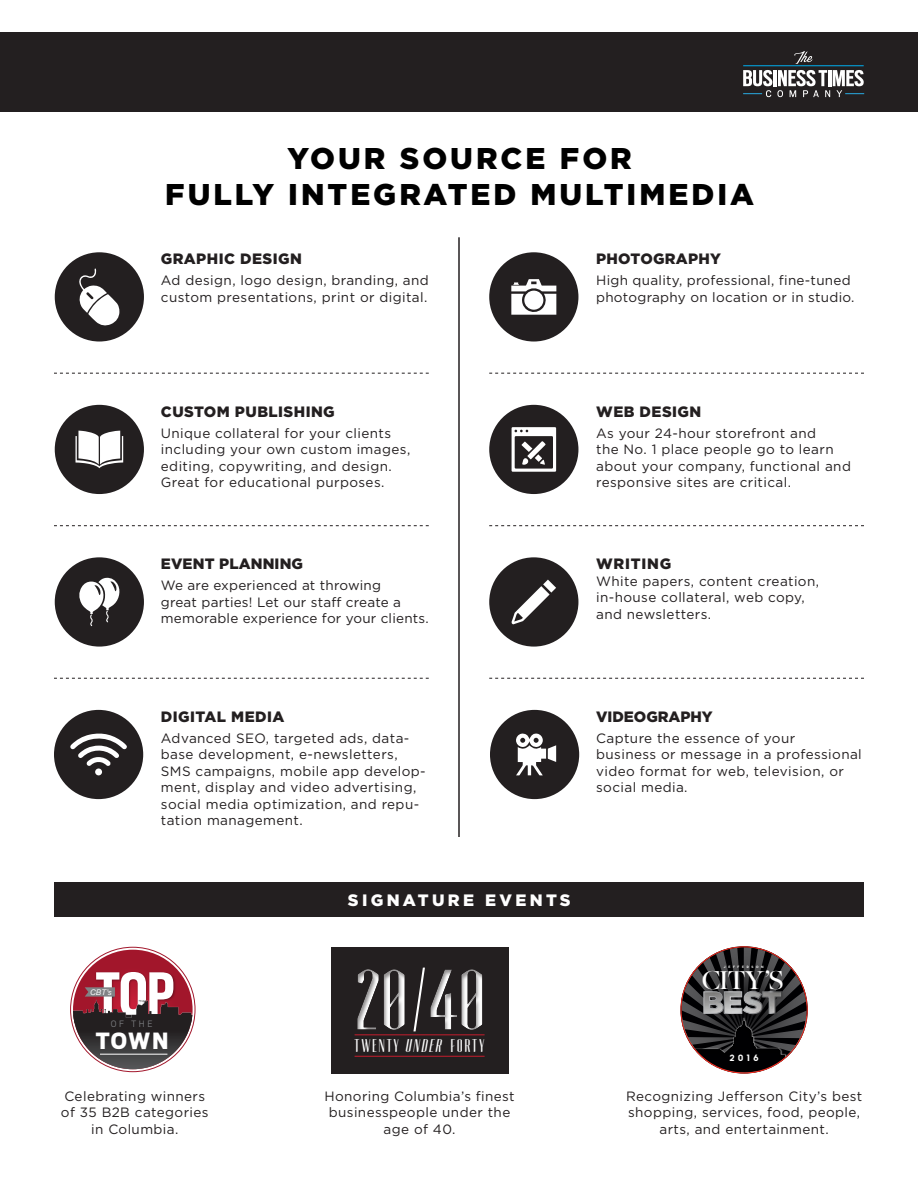
<style>
.page{position:relative;width:918px;height:1188px;background:#fff}
.page>*{position:absolute;margin:0;border:0;box-sizing:border-box;transform-origin:0 0}
.t1{font:75.15px "Tommaso";color:#fff}
.t2{font:700 69.75px "Scout Cond";color:#fff}
.t3{font:900 30px "Gotham";letter-spacing:.1em;color:#000}
.t4{font:28.8px "Majesti Banner";color:#fff}
.t5{font:900 26.25px "Scout";color:#fff}
.t6{font:900 16.5px "Gotham";letter-spacing:.2em;color:#fff}
.t7{font:16.05px "Tommaso";letter-spacing:.1em;color:#fff}
.t8{font:900 15px "Gotham";letter-spacing:.03em;color:#231f20}
.t9{font:900 15px "Gotham";letter-spacing:.01em;color:#231f20}
.t10{font:900 15px "Gotham";color:#231f20}
.t11{font:900 15px "Gotham";letter-spacing:.05em;color:#231f20}
.t12{font:13.5px/16.5px "Gotham";letter-spacing:.03em;color:#231f20}
.t13{font:300 10.35px "Scout";color:#808285}
.t14{font:700 8.55px "Pier Sans";color:#fff}
.t15{font:italic 7.8px "Helvetica Neue";color:#fff}
.t16{font:700 3px "Pier Sans";letter-spacing:.85em;color:#fff}
.s1{font-style:italic}
</style>
<div class="page">
<div style="left:1px;top:32px;width:917px;height:80px;background:#231f20"></div>
<hr style="left:743px;top:65px;width:121px;height:1px;background:#00aeef">
<svg style="left:794px;top:51px;width:19px;height:13px"></svg>
<svg style="left:743px;top:70px;width:121px;height:27px"></svg>
<svg style="left:489px;top:678px;width:375px;height:1px"></svg>
<svg style="left:54px;top:678px;width:375px;height:1px"></svg>
<svg style="left:489px;top:525px;width:375px;height:1px"></svg>
<svg style="left:54px;top:525px;width:375px;height:1px"></svg>
<svg style="left:489px;top:373px;width:375px;height:1px"></svg>
<svg style="left:54px;top:373px;width:375px;height:1px"></svg>
<div style="left:55px;top:252px;width:89px;height:90px;background:#231f20;border-radius:50%"></div>
<svg style="left:79px;top:268px;width:40px;height:58px"></svg>
<div style="left:489px;top:252px;width:89px;height:90px;background:#231f20;border-radius:50%"></div>
<svg style="left:511px;top:279px;width:45px;height:36px"></svg>
<div style="left:55px;top:405px;width:89px;height:89px;background:#231f20;border-radius:50%"></div>
<svg style="left:76px;top:431px;width:47px;height:37px"></svg>
<div style="left:489px;top:405px;width:89px;height:89px;background:#231f20;border-radius:50%"></div>
<svg style="left:512px;top:427px;width:44px;height:45px"></svg>
<div style="left:55px;top:557px;width:89px;height:90px;background:#231f20;border-radius:50%"></div>
<svg style="left:79px;top:577px;width:41px;height:49px"></svg>
<div style="left:489px;top:557px;width:89px;height:90px;background:#231f20;border-radius:50%"></div>
<svg style="left:511px;top:586px;width:39px;height:38px"></svg>
<svg style="left:543px;top:580px;width:13px;height:13px"></svg>
<div style="left:490px;top:710px;width:89px;height:89px;background:#231f20;border-radius:50%"></div>
<svg style="left:516px;top:733px;width:40px;height:42px"></svg>
<div style="left:54px;top:710px;width:89px;height:89px;background:#231f20;border-radius:50%"></div>
<svg style="left:70px;top:733px;width:57px;height:33px"></svg>
<div style="left:95px;top:768px;width:7px;height:7px;background:#fff;border-radius:50%"></div>
<hr style="left:458px;top:237px;width:2px;height:600px;background:#231f20">
<div style="left:55px;top:882px;width:809px;height:35px;background:#231f20"></div>
<div style="left:680px;top:946px;width:128px;height:128px;background:#231f20;opacity:.17"></div>
<div style="left:331px;top:947px;width:178px;height:127px;background:#231f20"></div>
<div style="left:426px;top:955px;width:127px;height:88px;background:#231f20;opacity:.5"></div>
<hr style="left:355px;top:1034px;width:130px;height:1px;background:#ad1d2b">
<hr style="left:355px;top:1056px;width:130px;height:1px;background:#ad1d2b">
<svg style="left:73px;top:950px;width:120px;height:119px"></svg>
<img style="left:93px;top:957px;width:84px;height:43px">
<svg style="left:73px;top:1023px;width:119px;height:46px"></svg>
<img style="left:73px;top:1000px;width:120px;height:23px">
<hr style="left:100px;top:1054px;width:67px;height:1px;background:#fff">
<svg style="left:85px;top:987px;width:30px;height:12px"></svg>
<p class="t3" style="left:288px;top:137px;width:346px">YOUR SOURCE FOR</p>
<p class="t3" style="left:165px;top:173px;width:590px">FULLY INTEGRATED MULTIMEDIA</p>
<p class="t8" style="left:161px;top:249px;width:142px">GRAPHIC DESIGN</p>
<p class="t12" style="left:161px;top:272px;width:269px">Ad design, logo design, branding, and custom presentations, print or digital.</p>
<p class="t8" style="left:596px;top:249px;width:126px">PHOTOGRAPHY</p>
<p class="t12" style="left:596px;top:272px;width:260px">High quality, professional, fine-tuned photography on location or in studio.</p>
<p class="t8" style="left:161px;top:401px;width:175px">CUSTOM PUBLISHING</p>
<p class="t12" style="left:161px;top:425px;width:251px">Unique collateral for your clients including your own custom images, editing, copywriting, and design.<br>Great for educational purposes.</p>
<p class="t9" style="left:161px;top:554px;width:144px">EVENT PLANNING</p>
<p class="t12" style="left:161px;top:577px;width:269px">We are experienced at throwing<br>great parties! Let our staff create a memorable experience for your clients.</p>
<p class="t8" style="left:596px;top:401px;width:107px">WEB DESIGN</p>
<p class="t12" style="left:596px;top:425px;width:256px">As your 24-hour storefront and<br>the No. 1 place people go to learn about your company, functional and responsive sites are critical.</p>
<p class="t11" style="left:596px;top:554px;width:77px">WRITING</p>
<p class="t12" style="left:596px;top:573px;width:224px">White papers, content creation, in-house collateral, web copy, and newsletters.</p>
<p class="t8" style="left:161px;top:706px;width:125px">DIGITAL MEDIA</p>
<p class="t12" style="left:161px;top:730px;width:266px">Advanced SEO, targeted ads, data&shy;base development, e-newsletters, SMS campaigns, mobile app develop&shy;ment, display and video advertising, social media optimization, and repu&shy;tation management.</p>
<p class="t10" style="left:596px;top:706px;width:118px">VIDEOGRAPHY</p>
<p class="t12" style="left:596px;top:730px;width:267px">Capture the essence of your<br>business or message in a professional video format for web, television, or social media.</p>
<p class="t2" style="left:96px;top:957px;width:80px">TOP</p>
<p class="t13" style="left:111px;top:1018px;width:43px">OF THE</p>
<p class="t5" style="left:96px;top:1026px;width:74px">TOWN</p>
<p class="t15" style="left:90px;top:986px;width:23px">CBT’s</p>
<p class="t12" style="left:64px;top:1088px;width:142px">Celebrating winners</p>
<p class="t12" style="left:61px;top:1104px;width:149px;text-align:center">of 35 B2B categories in Columbia.</p>
<p class="t6" style="left:348px;top:889px;width:224px">SIGNATURE EVENTS</p>
<p class="t1" style="left:355px;top:956px;width:132px">20/40</p>
<p class="t7" style="left:355px;top:1037px;width:132px">TWENTY <span class="s1">UNDER</span> FORTY</p>
<p class="t12" style="left:324px;top:1088px;width:192px;text-align:center">Honoring Columbia’s finest businesspeople under the age of 40.</p>
<p class="t16" style="left:724px;top:965px;width:41px">JEFFERSON</p>
<p class="t4" style="left:701px;top:961px;width:84px">CITY’S</p>
<p class="t14" style="left:730px;top:1053px;width:31px">2016</p>
<p class="t12" style="left:626px;top:1088px;width:238px;text-align:center">Recognizing Jefferson City’s best shopping, services, food, people, arts, and entertainment.</p>
</div>
